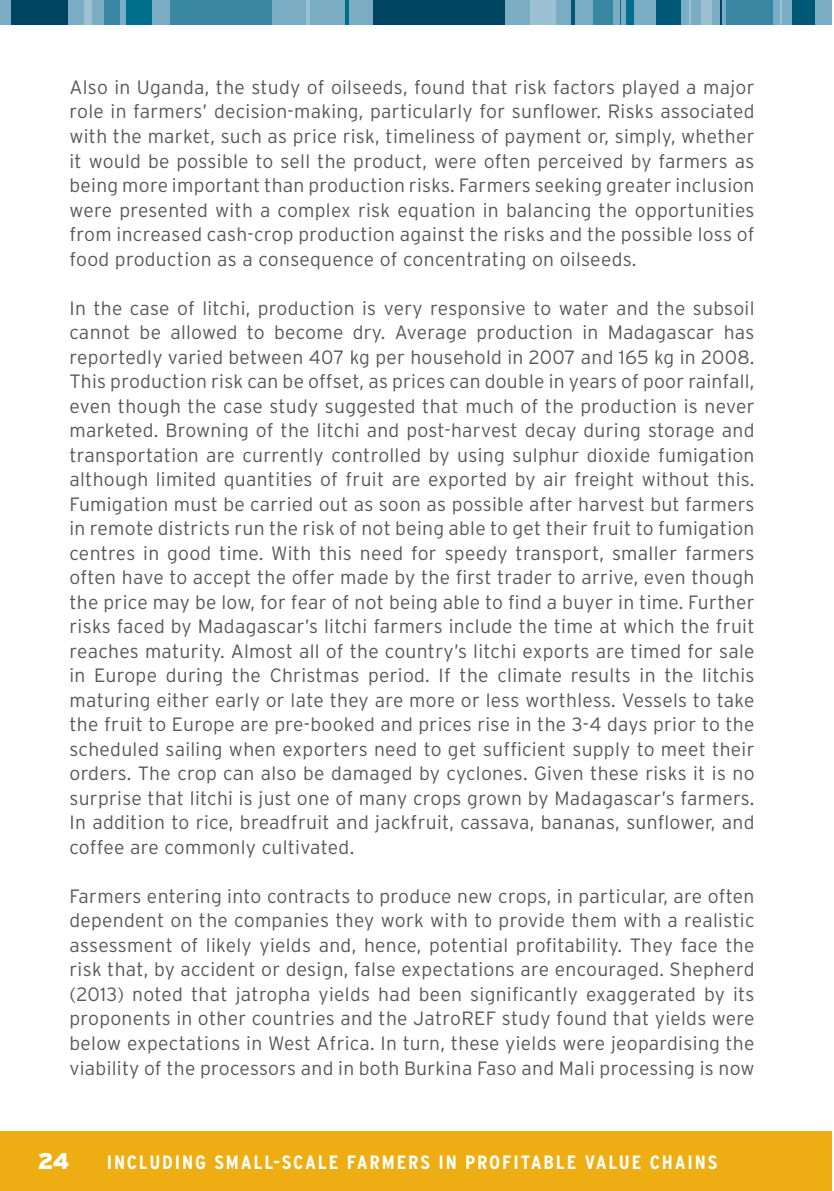
<style>
.page{position:relative;width:834px;height:1191px;background:#fff}
.page>*{position:absolute;margin:0;border:0;box-sizing:border-box;transform-origin:0 0}
.t1{font:900 22.75px "Interstate";color:#fff}
.t2{font:300 19.25px/24.5px "Interstate";letter-spacing:.015em;color:#58595b;text-align:justify}
.t3{font:700 condensed 19.25px "Interstate";letter-spacing:.09em;color:#fff;scale:1.06 1}
</style>
<div class="page">
<div style="left:0;top:1130px;width:831px;height:61px;background:#eeae13"></div>
<div style="left:0;top:0;width:831px;height:25px;background:#7aacc3"></div>
<div style="left:12px;top:0;width:56px;height:25px;background:#004461"></div>
<div style="left:373px;top:0;width:131px;height:25px;background:#004461"></div>
<div style="left:84px;top:0;width:8px;height:25px;background:#9bc1d3"></div>
<hr style="left:306px;top:0;width:4px;height:25px;background:#9bc1d3">
<hr style="left:345px;top:0;width:4px;height:25px;background:#006e8d">
<hr style="left:571px;top:0;width:3px;height:25px;background:#005877">
<div style="left:127px;top:0;width:25px;height:25px;background:#006e8d"></div>
<div style="left:530px;top:0;width:26px;height:25px;background:#9bc1d3"></div>
<div style="left:170px;top:0;width:101px;height:25px;background:#3a87a3"></div>
<div style="left:104px;top:0;width:16px;height:25px;background:#3a87a3"></div>
<div style="left:791px;top:0;width:23px;height:25px;background:#005877"></div>
<div style="left:726px;top:0;width:46px;height:25px;background:#3a87a3"></div>
<div style="left:701px;top:0;width:10px;height:25px;background:#9bc1d3"></div>
<div style="left:656px;top:0;width:25px;height:25px;background:#005877"></div>
<div style="left:626px;top:0;width:7px;height:25px;background:#006e8d"></div>
<div style="left:593px;top:0;width:19px;height:25px;background:#3a87a3"></div>
<hr style="left:780px;top:0;width:2px;height:25px;background:#9bc1d3">
<hr style="left:688px;top:0;width:2px;height:25px;background:#9bc1d3">
<hr style="left:719px;top:0;width:2px;height:25px;background:#004461">
<p class="t2" style="left:69px;top:75px;width:686px">Also in Uganda, the study of oilseeds, found that risk factors played a major role in farmers’ decision-making, particularly for sunflower. Risks associated with the market, such as price risk, timeliness of payment or, simply, whether it would be possible to sell the product, were often perceived by farmers as being more important than production risks. Farmers seeking greater inclusion were presented with a complex risk equation in balancing the opportunities from increased cash-crop production against the risks and the possible loss of food production as a consequence of concentrating on oilseeds.</p>
<p class="t2" style="left:69px;top:295px;width:686px">In the case of litchi, production is very responsive to water and the subsoil cannot be allowed to become dry. Average production in Madagascar has reportedly varied between 407 kg per household in 2007 and 165 kg in 2008.<br>This production risk can be offset, as prices can double in years of poor rainfall, even though the case study suggested that much of the production is never marketed. Browning of the litchi and post-harvest decay during storage and transportation are currently controlled by using sulphur dioxide fumigation although limited quantities of fruit are exported by air freight without this.<br>Fumigation must be carried out as soon as possible after harvest but farmers in remote districts run the risk of not being able to get their fruit to fumigation centres in good time. With this need for speedy transport, smaller farmers often have to accept the offer made by the first trader to arrive, even though the price may be low, for fear of not being able to find a buyer in time. Further risks faced by Madagascar’s litchi farmers include the time at which the fruit reaches maturity. Almost all of the country’s litchi exports are timed for sale in Europe during the Christmas period. If the climate results in the litchis maturing either early or late they are more or less worthless. Vessels to take the fruit to Europe are pre-booked and prices rise in the 3-4 days prior to the scheduled sailing when exporters need to get sufficient supply to meet their orders. The crop can also be damaged by cyclones. Given these risks it is no surprise that litchi is just one of many crops grown by Madagascar’s farmers.<br>In addition to rice, breadfruit and jackfruit, cassava, bananas, sunflower, and coffee are commonly cultivated.</p>
<p class="t2" style="left:69px;top:883px;width:686px">Farmers entering into contracts to produce new crops, in particular, are often dependent on the companies they work with to provide them with a realistic assessment of likely yields and, hence, potential profitability. They face the risk that, by accident or design, false expectations are encouraged. Shepherd (2013) noted that jatropha yields had been significantly exaggerated by its proponents in other countries and the JatroREF study found that yields were below expectations in West Africa. In turn, these yields were jeopardising the viability of the processors and in both Burkina Faso and Mali processing is now</p>
<p class="t1" style="left:38px;top:1147px;width:33px">24</p>
<p class="t3" style="left:107px;top:1151px;width:577px">INCLUDING SMALL-SCALE FARMERS IN PROFITABLE VALUE CHAINS</p>
</div>
